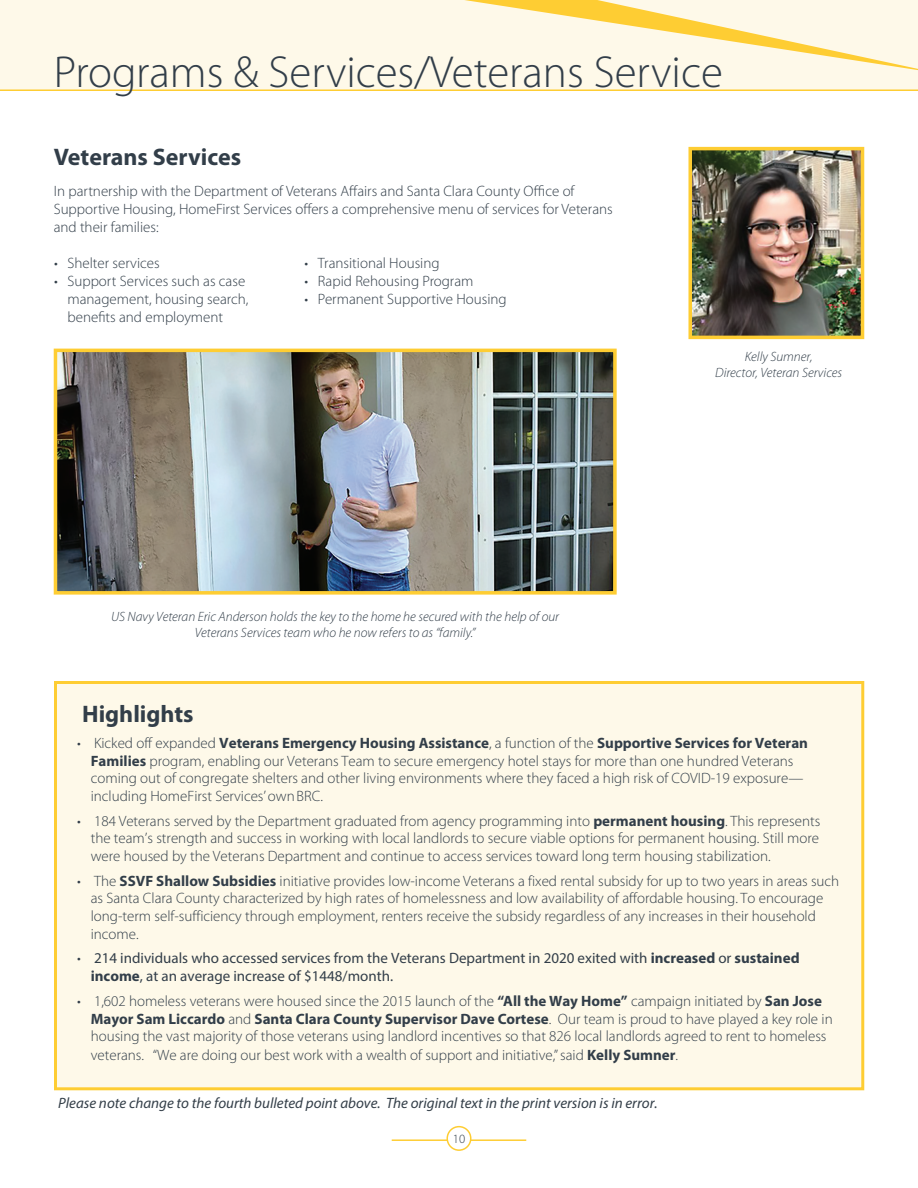
<style>
.page{position:relative;width:918px;height:1188px;background:#fff}
.page>*{position:absolute;margin:0;border:0;box-sizing:border-box;transform-origin:0 0}
.t1{font:300 45px "Myriad Pro";color:#323e49}
.t2{font:700 24px "Myriad Pro";color:#323e49}
.t3{font:300 15px/17.7px "Myriad Pro";color:#323e49}
.t4{font:15px/18px "Myriad Pro";color:#323e49}
.t5{font:italic 15px "Myriad Pro";color:#343f49}
.t6{font:italic 300 13.5px/16.2px "Myriad Pro";color:#323e49;text-align:center}
.t7{font:300 12.6px "Myriad Pro";color:#323e49}
.s1{font-weight:700}
.s2{font-weight:300}
</style>
<div class="page">
<hr style="left:392px;top:1139px;width:134px;height:2px;background:#fecd33">
<div style="left:447px;top:1127px;width:24px;height:23px;background:#fff;border-radius:50%"></div>
<div style="left:447px;top:1126px;width:24px;height:25px;border:2px solid #fecd33;border-radius:50%"></div>
<div style="left:0;top:0;width:918px;height:91px;background:#fef9e9"></div>
<hr style="left:0;top:89px;width:918px;height:2px;background:#fecd33">
<svg style="left:465px;top:0;width:453px;height:70px"></svg>
<img style="left:693px;top:152px;width:166px;height:182px">
<div style="left:688px;top:147px;width:176px;height:192px;border:4px solid #fecd33"></div>
<img style="left:59px;top:354px;width:553px;height:236px">
<div style="left:54px;top:349px;width:563px;height:246px;border:4px solid #fecd33"></div>
<div style="left:56px;top:682px;width:807px;height:407px;background:#fef9e9"></div>
<div style="left:54px;top:681px;width:810px;height:409px;border:3px solid #fecd33"></div>
<p class="t1" style="left:54px;top:45px;width:671px">Programs &amp; Services/Veterans Service</p>
<p class="t2" style="left:54px;top:141px;width:189px">Veterans Services</p>
<p class="t3" style="left:54px;top:182px;width:561px">In partnership with the Department of Veterans Affairs and Santa Clara County Office of<br>Supportive Housing, HomeFirst Services offers a comprehensive menu of services for Veterans and their families:</p>
<p class="t3" style="left:54px;top:254px;width:107px">• Shelter services</p>
<p class="t3" style="left:68px;top:272px;width:182px;text-indent:-14px">• Support Services such as case management, housing search, benefits and employment</p>
<p class="t3" style="left:304px;top:254px;width:137px">• Transitional Housing</p>
<p class="t3" style="left:304px;top:272px;width:171px">• Rapid Rehousing Program</p>
<p class="t3" style="left:304px;top:290px;width:204px">• Permanent Supportive Housing</p>
<p class="t6" style="left:111px;top:609px;width:449px">US Navy Veteran Eric Anderson holds the key to the home he secured with the help of our<br>Veterans Services team who he now refers to as “family.”</p>
<p class="t6" style="left:715px;top:348px;width:129px">Kelly Sumner,<br>Director, Veteran Services</p>
<p class="t2" style="left:82px;top:699px;width:113px">Highlights</p>
<p class="t3" style="left:91px;top:734px;width:719px;text-indent:-14px">• Kicked off expanded <span class="s1">Veterans Emergency Housing Assistance</span>, a function of the <span class="s1">Supportive Services for Veteran Families</span> program, enabling our Veterans Team to secure emergency hotel stays for more than one hundred Veterans coming out of congregate shelters and other living environments where they faced a high risk of COVID-19 exposure— including HomeFirst Services’ own BRC.</p>
<p class="t3" style="left:91px;top:812px;width:731px;text-align:justify;text-indent:-13px">• 184 Veterans served by the Department graduated from agency programming into <span class="s1">permanent housing</span>. This represents the team’s strength and success in working with local landlords to secure viable options for permanent housing. Still more were housed by the Veterans Department and continue to access services toward long term housing stabilization.</p>
<p class="t3" style="left:91px;top:872px;width:750px;text-indent:-14px">• The <span class="s1">SSVF Shallow Subsidies</span> initiative provides low-income Veterans a fixed rental subsidy for up to two years in areas such as Santa Clara County characterized by high rates of homelessness and low availability of affordable housing. To encourage long-term self-sufficiency through employment, renters receive the subsidy regardless of any increases in their household income.</p>
<p class="t4" style="left:91px;top:949px;width:710px;text-indent:-14px"><span class="s2">•</span> 214 individuals who accessed services from the Veterans Department in 2020 exited with <span class="s1">increased</span> or <span class="s1">sustained income</span>, at an average increase of $1448/month.</p>
<p class="t3" style="left:91px;top:992px;width:743px;text-indent:-13px">• 1,602 homeless veterans were housed since the 2015 launch of the <span class="s1">“All the Way Home”</span> campaign initiated by <span class="s1">San Jose<br>Mayor Sam Liccardo</span> and <span class="s1">Santa Clara County Supervisor Dave Cortese</span>. Our team is proud to have played a key role in housing the vast majority of those veterans using landlord incentives so that 826 local landlords agreed to rent to homeless</p>
<p class="t3" style="left:91px;top:1046px;width:589px">veterans. “We are doing our best work with a wealth of support and initiative,” said <span class="s1">Kelly Sumner</span>.</p>
<p class="t5" style="left:58px;top:1094px;width:601px">Please note change to the fourth bulleted point above. The original text in the print version is in error.</p>
<p class="t7" style="left:453px;top:1131px;width:14px">10</p>
</div>
